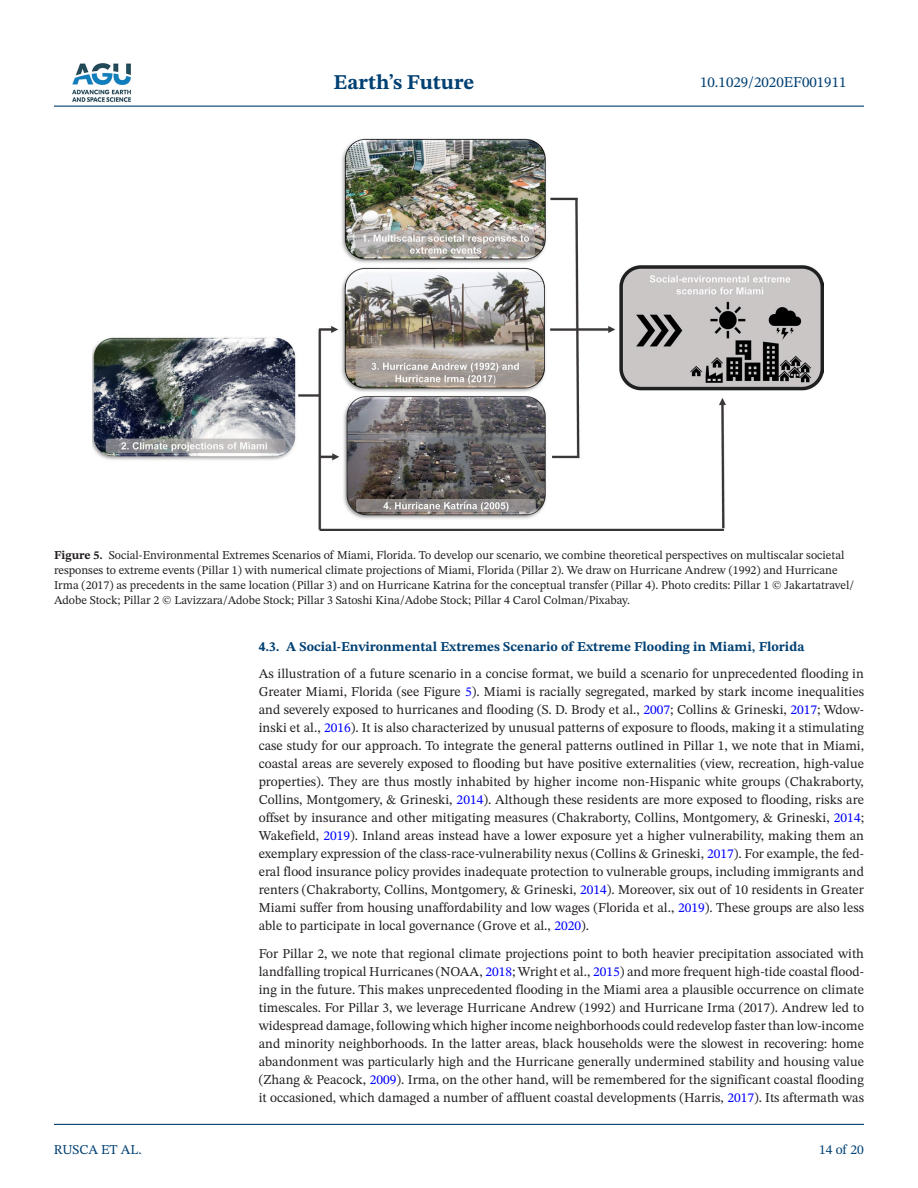
<style>
.page{position:relative;width:918px;height:1188px;background:#fff}
.page>*{position:absolute;margin:0;border:0;box-sizing:border-box;transform-origin:0 0}
.t1{font:700 21px "STIX Two Text";color:#004073}
.t2{font:15px "STIX Two Text";color:#004073}
.t3{font:13.5px/18px "STIX Two Text";color:#231f20;text-align:justify}
.t4{font:700 13.5px "STIX Two Text";color:#004073}
.t5{font:13.5px "STIX Two Text";color:#004073}
.t6{font:12px/15px "STIX Two Text";color:#231f20}
.s1{font-weight:700}
.s2{color:#00f}
</style>
<div class="page">
<hr style="left:54px;top:106px;width:810px;height:1px;background:#004073">
<hr style="left:54px;top:1124px;width:810px;height:1px;background:#004073">
<img style="left:72px;top:63px;width:59px;height:39px">
<img style="left:93px;top:138px;width:731px;height:393px">
<h1 class="t1" style="left:334px;top:67px;width:142px">Earth’s Future</h1>
<p class="t2" style="left:700px;top:72px;width:148px">10.1029/2020EF001911</p>
<p class="t6" style="left:54px;top:548px;width:802px"><span class="s1">Figure 5.</span> Social-Environmental Extremes Scenarios of Miami, Florida. To develop our scenario, we combine theoretical perspectives on multiscalar societal responses to extreme events (Pillar 1) with numerical climate projections of Miami, Florida (Pillar 2). We draw on Hurricane Andrew (1992) and Hurricane Irma (2017) as precedents in the same location (Pillar 3) and on Hurricane Katrina for the conceptual transfer (Pillar 4). Photo credits: Pillar 1 © Jakartatravel/ Adobe Stock; Pillar 2 © Lavizzara/Adobe Stock; Pillar 3 Satoshi Kina/Adobe Stock; Pillar 4 Carol Colman/Pixabay.</p>
<p class="t5" style="left:54px;top:1140px;width:89px">RUSCA ET AL.</p>
<p class="t4" style="left:259px;top:637px;width:547px">4.3. A Social-Environmental Extremes Scenario of Extreme Flooding in Miami, Florida</p>
<p class="t3" style="left:259px;top:664px;width:607px">As illustration of a future scenario in a concise format, we build a scenario for unprecedented flooding in Greater Miami, Florida (see Figure <span class="s2">5</span>). Miami is racially segregated, marked by stark income inequalities and severely exposed to hurricanes and flooding (S. D. Brody et al., <span class="s2">2007</span>; Collins &amp; Grineski, <span class="s2">2017</span>; Wdow&shy;inski et al., <span class="s2">2016</span>). It is also characterized by unusual patterns of exposure to floods, making it a stimulating case study for our approach. To integrate the general patterns outlined in Pillar 1, we note that in Miami, coastal areas are severely exposed to flooding but have positive externalities (view, recreation, high-value properties). They are thus mostly inhabited by higher income non-Hispanic white groups (Chakraborty, Collins, Montgomery, &amp; Grineski, <span class="s2">2014</span>). Although these residents are more exposed to flooding, risks are offset by insurance and other mitigating measures (Chakraborty, Collins, Montgomery, &amp; Grineski, <span class="s2">2014</span>; Wakefield, <span class="s2">2019</span>). Inland areas instead have a lower exposure yet a higher vulnerability, making them an exemplary expression of the class-race-vulnerability nexus (Collins &amp; Grineski, <span class="s2">2017</span>). For example, the fed&shy;eral flood insurance policy provides inadequate protection to vulnerable groups, including immigrants and renters (Chakraborty, Collins, Montgomery, &amp; Grineski, <span class="s2">2014</span>). Moreover, six out of 10 residents in Greater Miami suffer from housing unaffordability and low wages (Florida et al., <span class="s2">2019</span>). These groups are also less able to participate in local governance (Grove et al., <span class="s2">2020</span>).</p>
<p class="t3" style="left:259px;top:945px;width:607px">For Pillar 2, we note that regional climate projections point to both heavier precipitation associated with landfalling tropical Hurricanes (NOAA, <span class="s2">2018</span>; Wright et al., <span class="s2">2015</span>) and more frequent high-tide coastal flood&shy;ing in the future. This makes unprecedented flooding in the Miami area a plausible occurrence on climate timescales. For Pillar 3, we leverage Hurricane Andrew (1992) and Hurricane Irma (2017). Andrew led to widespread damage, following which higher income neighborhoods could redevelop faster than low-income and minority neighborhoods. In the latter areas, black households were the slowest in recovering: home abandonment was particularly high and the Hurricane generally undermined stability and housing value (Zhang &amp; Peacock, <span class="s2">2009</span>). Irma, on the other hand, will be remembered for the significant coastal flooding it occasioned, which damaged a number of affluent coastal developments (Harris, <span class="s2">2017</span>). Its aftermath was</p>
<p class="t5" style="left:819px;top:1140px;width:46px">14 of 20</p>
</div>
